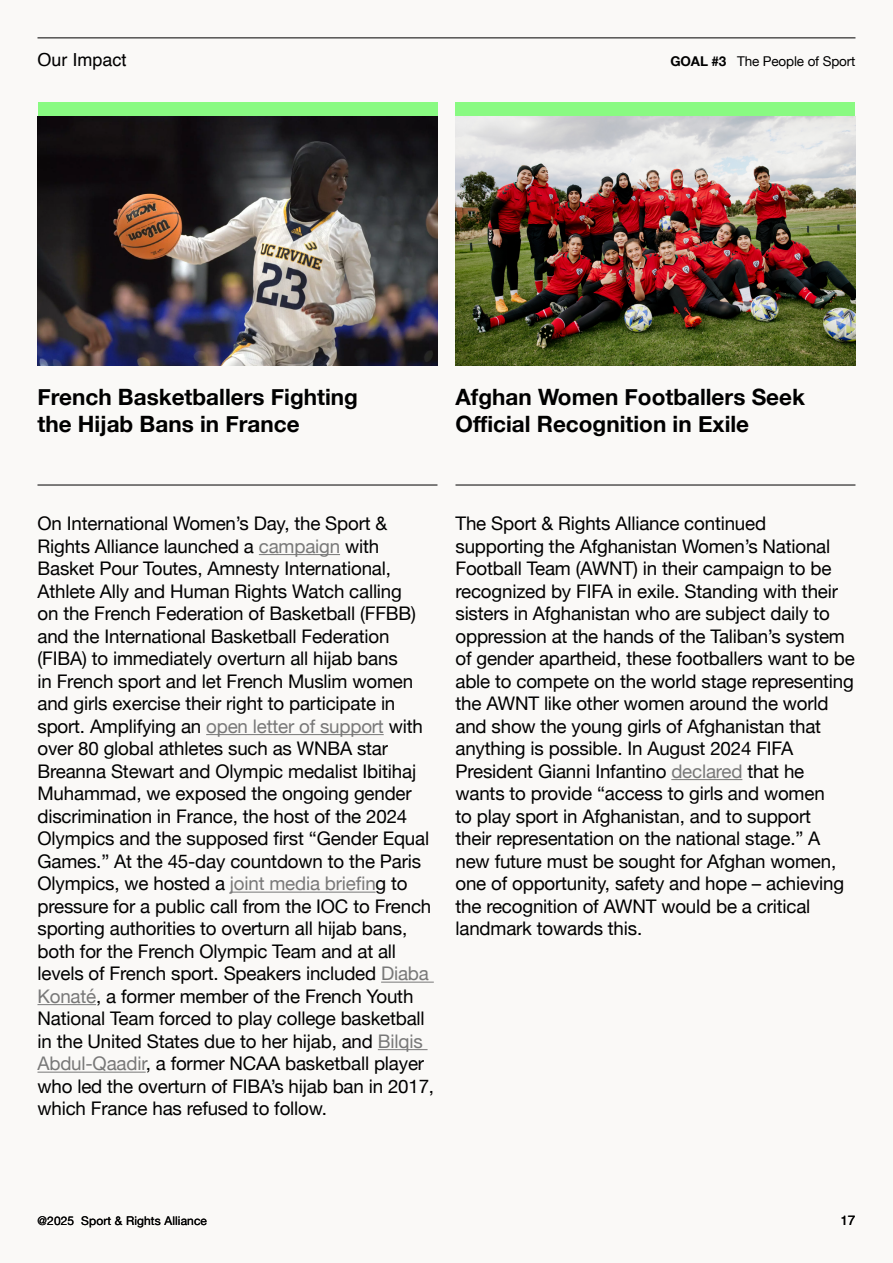
<style>
.page{position:relative;width:893px;height:1263px;background:#faf9f7}
.page>*{position:absolute;margin:0;border:0;box-sizing:border-box;transform-origin:0 0}
.t1{font:700 22.5px/27px "Helvetica Neue";color:#000}
.t2{font:18.75px/22.5px "Helvetica Neue";letter-spacing:-.01em;color:#000}
.t3{font:18px "Helvetica";color:#000}
.t4{font:13.5px "Helvetica Neue";letter-spacing:-.01em;color:#000}
.t5{font:13.5px "Helvetica";color:#000}
.t6{font:12px "Helvetica Neue";letter-spacing:.01em;color:#000}
.s1{font-weight:700}
.s2{color:#787878}
</style>
<div class="page">
<hr style="left:259px;top:554px;width:81px;height:1px;background:#787878">
<hr style="left:206px;top:734px;width:178px;height:1px;background:#787878">
<hr style="left:230px;top:892px;width:146px;height:1px;background:#787878">
<hr style="left:381px;top:982px;width:53px;height:1px;background:#787878">
<hr style="left:38px;top:1004px;width:58px;height:1px;background:#787878">
<hr style="left:378px;top:1049px;width:50px;height:1px;background:#787878">
<hr style="left:38px;top:1072px;width:108px;height:1px;background:#787878">
<hr style="left:671px;top:779px;width:71px;height:1px;background:#787878">
<hr style="left:38px;top:485px;width:399px;height:1px;background:#000">
<hr style="left:455px;top:485px;width:400px;height:1px;background:#000">
<div style="left:38px;top:102px;width:399px;height:14px;background:#89fa82"></div>
<div style="left:455px;top:102px;width:400px;height:14px;background:#89fa82"></div>
<hr style="left:38px;top:38px;width:817px;height:1px;background:#000">
<img style="left:38px;top:116px;width:399px;height:250px">
<img style="left:455px;top:116px;width:400px;height:250px">
<p class="t3" style="left:38px;top:46px;width:91px">Our Impact</p>
<p class="t4" style="left:670px;top:51px;width:187px"><span class="s1">GOAL #3</span> The People of Sport</p>
<p class="t1" style="left:38px;top:384px;width:322px">French Basketballers Fighting the Hijab Bans in France</p>
<p class="t1" style="left:455px;top:384px;width:351px">Afghan Women Footballers Seek<br>Official Recognition in Exile</p>
<p class="t2" style="left:38px;top:513px;width:398px">On International Women’s Day, the Sport &amp; Rights Alliance launched a <span class="s2">campaign</span> with Basket Pour Toutes, Amnesty International, Athlete Ally and Human Rights Watch calling<br>on the French Federation of Basketball (FFBB) and the International Basketball Federation (FIBA) to immediately overturn all hijab bans<br>in French sport and let French Muslim women and girls exercise their right to participate in sport. Amplifying an <span class="s2">open letter of support</span> with over 80 global athletes such as WNBA star Breanna Stewart and Olympic medalist Ibitihaj Muhammad, we exposed the ongoing gender discrimination in France, the host of the 2024<br>Olympics and the supposed first “Gender Equal Games.” At the 45-day countdown to the Paris Olympics, we hosted a <span class="s2">joint media briefin</span>g to pressure for a public call from the IOC to French sporting authorities to overturn all hijab bans, both for the French Olympic Team and at all levels of French sport. Speakers included <span class="s2">Diaba Konaté</span>, a former member of the French Youth National Team forced to play college basketball in the United States due to her hijab, and <span class="s2">Bilqis Abdul-Qaadir</span>, a former NCAA basketball player who led the overturn of FIBA’s hijab ban in 2017, which France has refused to follow.</p>
<p class="t2" style="left:455px;top:513px;width:401px">The Sport &amp; Rights Alliance continued supporting the Afghanistan Women’s National Football Team (AWNT) in their campaign to be recognized by FIFA in exile. Standing with their sisters in Afghanistan who are subject daily to oppression at the hands of the Taliban’s system of gender apartheid, these footballers want to be able to compete on the world stage representing the AWNT like other women around the world and show the young girls of Afghanistan that anything is possible. In August 2024 FIFA President Gianni Infantino <span class="s2">declared</span> that he wants to provide “access to girls and women<br>to play sport in Afghanistan, and to support<br>their representation on the national stage.” A new future must be sought for Afghan women, one of opportunity, safety and hope – achieving the recognition of AWNT would be a critical landmark towards this.</p>
<p class="t6" style="left:38px;top:1212px;width:171px">@2025 Sport &amp; Rights Alliance</p>
<p class="t5" style="left:840px;top:1210px;width:17px">17</p>
</div>
